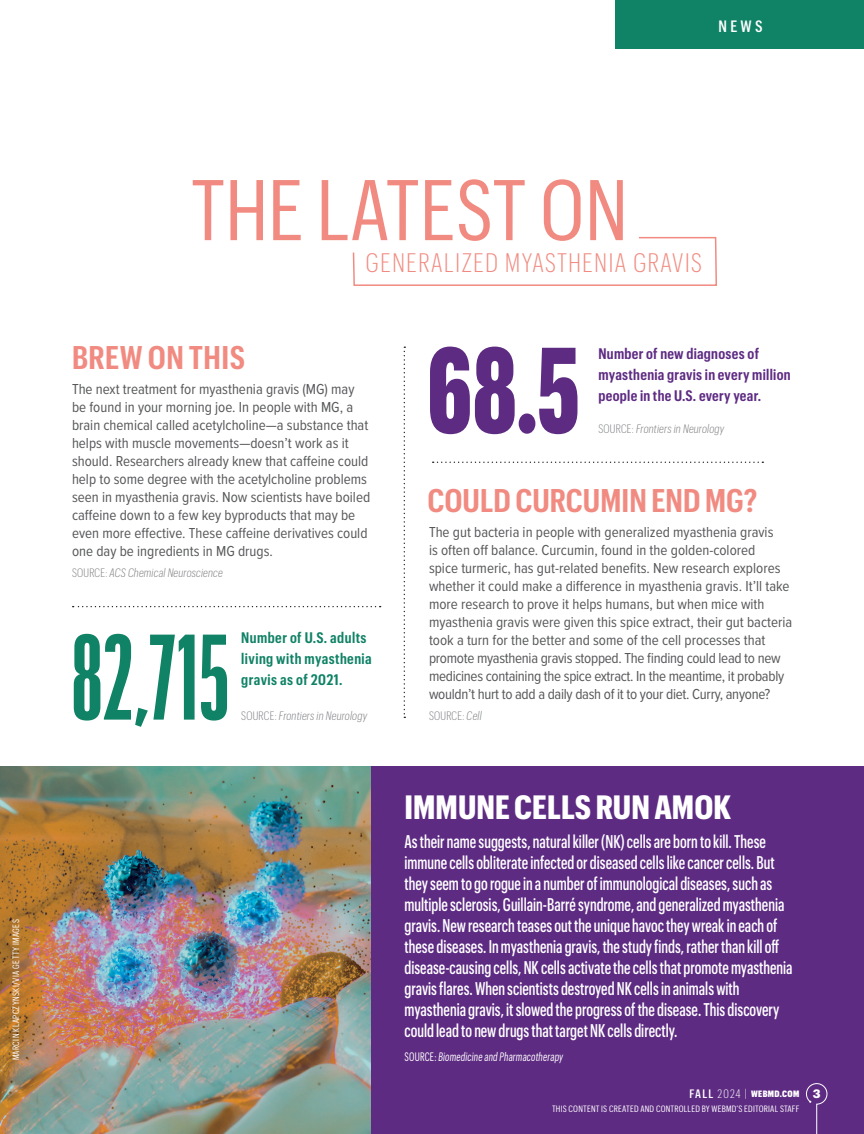
<style>
.page{position:relative;width:864px;height:1134px;background:#fff}
.page>*{position:absolute;margin:0;border:0;box-sizing:border-box;transform-origin:0 0}
.t1{font:700 118.8px "Graphik XXX Cond";color:#108266;scale:.91 1}
.t2{font:900 118.8px "Graphik X Cond";color:#5e2b83;scale:.79 1}
.t3{font:84px "Graphik Cond";color:#f18b81}
.t4{font:700 33px "Graphik Cond";color:#fff}
.t5{font:600 32.1px "Graphik Cond";color:#f18b81}
.t6{font:300 26.25px "Graphik Cond";letter-spacing:.06em;color:#f18b81}
.t7{font:500 18px/21px "Graphik Cond";color:#fff;scale:.83 1}
.t8{font:500 16.2px "Graphik Cond";color:#fff}
.t9{font:15px/18px "Proxima Nova Cond";color:#57585a}
.t10{font:600 15px/21px "Graphik Cond";letter-spacing:.02em;color:#5e2b83}
.t11{font:600 15px/21px "Graphik Cond";letter-spacing:.03em;color:#108266}
.t12{font:italic 300 12px "Graphik Cond";letter-spacing:.02em;color:#808285}
.t13{font:italic 12px "Graphik Cond";letter-spacing:.02em;color:#fff;scale:.83 1}
.t14{font:300 12px "Graphik Cond";letter-spacing:.02em;color:#808285}
.t15{font:9px/14.5px "Graphik Cond";letter-spacing:.02em;color:#fff}
.t16{font:9px "Graphik Cond";letter-spacing:.04em;color:#fff}
.s1{font-style:normal}
.s2{font-style:italic}
.s3{font-weight:500;font-size:12px}
.s4{font-weight:300;font-size:12px}
.s5{font-weight:900}
.s6{font-family:"Graphik";font-weight:700;font-size:12px}
</style>
<div class="page">
<img style="left:0;top:767px;width:372px;height:367px">
<svg style="left:404px;top:347px;width:1px;height:371px"></svg>
<div style="left:372px;top:767px;width:492px;height:367px;background:#5e2b83"></div>
<svg style="left:433px;top:462px;width:330px;height:1px"></svg>
<svg style="left:73px;top:606px;width:308px;height:1px"></svg>
<div style="left:616px;top:0;width:248px;height:49px;background:#108266"></div>
<svg style="left:806px;top:1083px;width:22px;height:51px"></svg>
<svg style="left:352px;top:236px;width:365px;height:50px"></svg>
<p class="t8" style="left:719px;top:14px;width:46px">NEWS</p>
<p class="t16" style="left:10px;top:1060px;width:143px;rotate:-90deg">MARCIN KLAPCZYNSKI/VIA GETTY IMAGES</p>
<h2 class="t3" style="left:191px;top:152px;width:439px">THE LATEST ON</h2>
<h3 class="t6" style="left:366px;top:245px;width:338px">GENERALIZED MYASTHENIA GRAVIS</h3>
<h3 class="t5" style="left:72px;top:335px;width:175px">BREW ON THIS</h3>
<p class="t9" style="left:72px;top:379px;width:300px">The next treatment for myasthenia gravis (MG) may be found in your morning joe. In people with MG, a brain chemical called acetylcholine—a substance that helps with muscle movements—doesn’t work as it should. Researchers already knew that caffeine could help to some degree with the acetylcholine problems seen in myasthenia gravis. Now scientists have boiled caffeine down to a few key byproducts that may be even more effective. These caffeine derivatives could one day be ingredients in MG drugs.</p>
<p class="t12" style="left:72px;top:565px;width:152px"><span class="s1">SOURCE:</span> ACS Chemical Neuroscience</p>
<h1 class="t1" style="left:72px;top:605px;width:174px">82,715</h1>
<p class="t11" style="left:241px;top:626px;width:132px">Number of U.S. adults living with myasthenia gravis as of 2021.</p>
<p class="t12" style="left:241px;top:708px;width:127px"><span class="s1">SOURCE:</span> Frontiers in Neurology</p>
<h1 class="t2" style="left:428px;top:305px;width:194px">68.5</h1>
<p class="t10" style="left:598px;top:342px;width:194px">Number of new diagnoses of myasthenia gravis in every million people in the U.S. every year.</p>
<p class="t12" style="left:598px;top:421px;width:127px"><span class="s1">SOURCE:</span> Frontiers in Neurology</p>
<h3 class="t5" style="left:427px;top:478px;width:331px">COULD CURCUMIN END MG?</h3>
<p class="t9" style="left:429px;top:522px;width:365px">The gut bacteria in people with generalized myasthenia gravis<br>is often off balance. Curcumin, found in the golden-colored<br>spice turmeric, has gut-related benefits. New research explores whether it could make a difference in myasthenia gravis. It’ll take more research to prove it helps humans, but when mice with myasthenia gravis were given this spice extract, their gut bacteria took a turn for the better and some of the cell processes that promote myasthenia gravis stopped. The finding could lead to new medicines containing the spice extract. In the meantime, it probably wouldn’t hurt to add a daily dash of it to your diet. Curry, anyone?</p>
<p class="t14" style="left:429px;top:708px;width:54px">SOURCE: <span class="s2">Cell</span></p>
<h3 class="t4" style="left:405px;top:784px;width:328px">IMMUNE CELLS RUN AMOK</h3>
<p class="t7" style="left:405px;top:829px;width:469px">As their name suggests, natural killer (NK) cells are born to kill. These immune cells obliterate infected or diseased cells like cancer cells. But they seem to go rogue in a number of immunological diseases, such as multiple sclerosis, Guillain-Barré syndrome, and generalized myasthenia gravis. New research teases out the unique havoc they wreak in each of these diseases. In myasthenia gravis, the study finds, rather than kill off disease-causing cells, NK cells activate the cells that promote myasthenia gravis flares. When scientists destroyed NK cells in animals with myasthenia gravis, it slowed the progress of the disease. This discovery could lead to new drugs that target NK cells directly.</p>
<p class="t13" style="left:405px;top:1048px;width:193px"><span class="s1">SOURCE:</span> Biomedicine and Pharmacotherapy</p>
<p class="t15" style="left:552px;top:1086px;width:270px;text-indent:138px"><span class="s3">FALL</span> <span class="s4">2024 |</span> <span class="s5">WEBMD.COM</span> <span class="s6">3<br></span>THIS CONTENT IS CREATED AND CONTROLLED BY WEBMD’S EDITORIAL STAFF</p>
</div>
